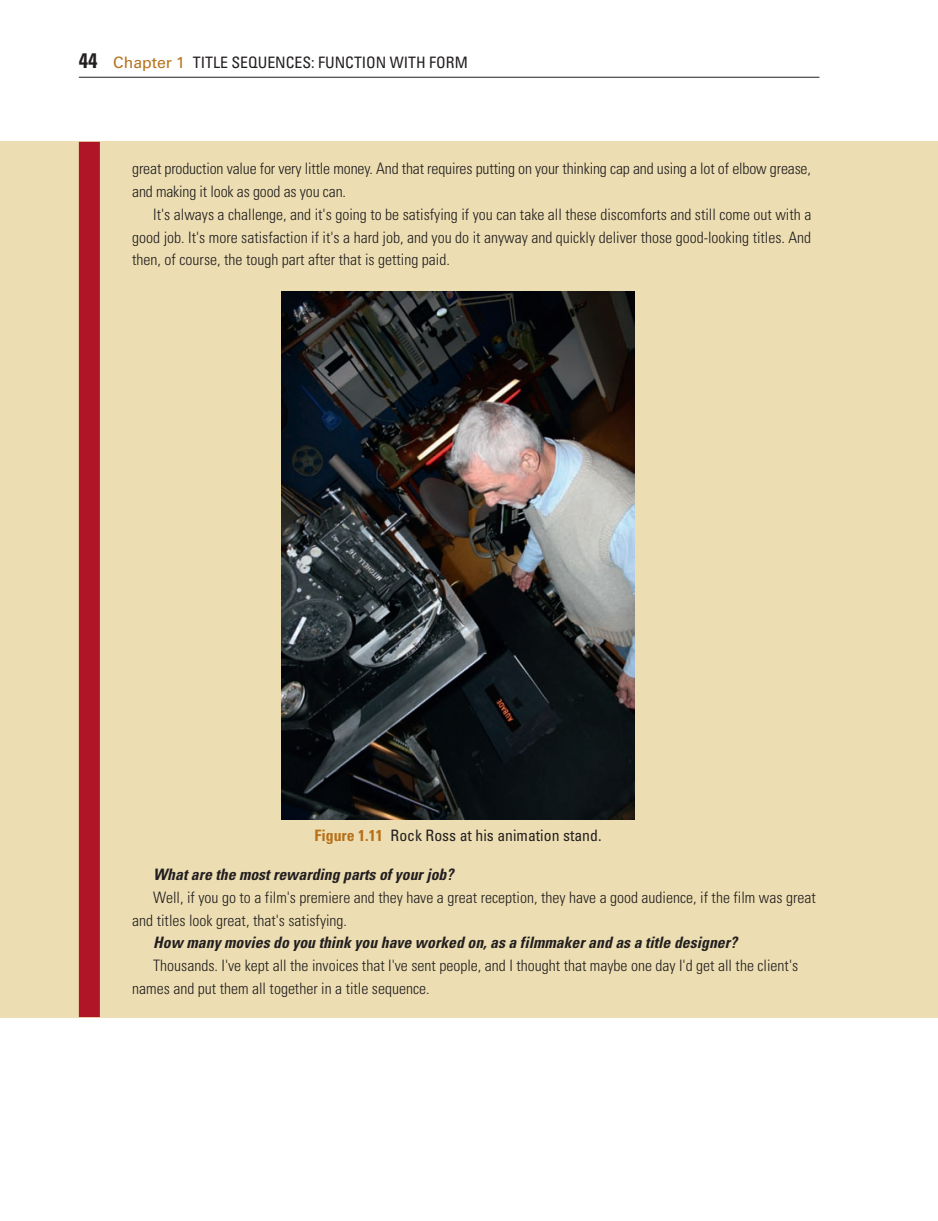
<style>
.page{position:relative;width:938px;height:1221px;background:#fff}
.page>*{position:absolute;margin:0;border:0;box-sizing:border-box;transform-origin:0 0}
.t1{font:300 condensed 15.75px/22.8px "Univers";color:#231f20}
.t2{font:italic 700 condensed 15.75px "Univers";color:#231f20}
.t3{font:condensed 15.75px "Univers";color:#231f20}
.s1{font-weight:700;font-size:21px}
.s2{font-stretch:normal;color:#b7711c}
.s3{font-weight:700;color:#b7711c}
</style>
<div class="page">
<hr style="left:79px;top:77px;width:740px;height:1px;background:#231f20">
<div style="left:0;top:141px;width:938px;height:876px;background:#ecdeb2"></div>
<div style="left:79px;top:142px;width:21px;height:875px;background:#b01527"></div>
<img style="left:282px;top:291px;width:352px;height:528px">
<p class="t3" style="left:79px;top:57px;width:390px"><span class="s1">44</span> <span class="s2">Chapter 1</span> TITLE SEQUENCES: FUNCTION WITH FORM</p>
<p class="t1" style="left:132px;top:159px;width:680px">great production value for very little money. And that requires putting on your thinking cap and using a lot of elbow grease, and making it look as good as you can.</p>
<p class="t1" style="left:132px;top:204px;width:680px;text-align:justify;text-indent:21px">It's always a challenge, and it's going to be satisfying if you can take all these discomforts and still come out with a good job. It's more satisfaction if it's a hard job, and you do it anyway and quickly deliver those good-looking titles. And then, of course, the tough part after that is getting paid.</p>
<p class="t3" style="left:314px;top:829px;width:288px"><span class="s3">Figure 1.11</span> Rock Ross at his animation stand.</p>
<p class="t2" style="left:153px;top:868px;width:302px">What are the most rewarding parts of your job?</p>
<p class="t1" style="left:132px;top:887px;width:685px;text-indent:21px">Well, if you go to a film's premiere and they have a great reception, they have a good audience, if the film was great and titles look great, that's satisfying.</p>
<p class="t2" style="left:153px;top:936px;width:585px">How many movies do you think you have worked on, as a filmmaker and as a title designer?</p>
<p class="t1" style="left:132px;top:955px;width:667px;text-indent:21px">Thousands. I've kept all the invoices that I've sent people, and I thought that maybe one day I'd get all the client's names and put them all together in a title sequence.</p>
</div>
